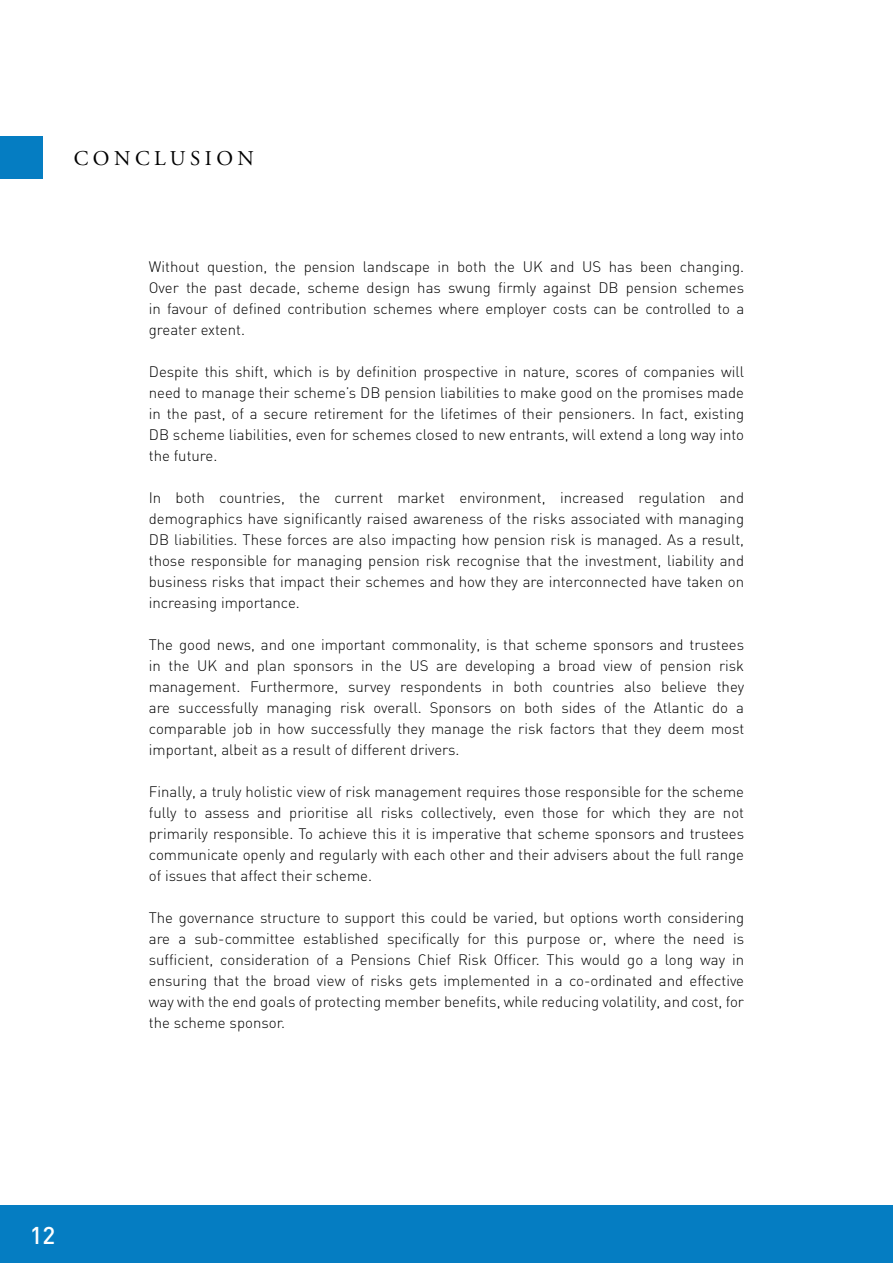
<style>
.page{position:relative;width:893px;height:1263px;background:#fff}
.page>*{position:absolute;margin:0;border:0;box-sizing:border-box;transform-origin:0 0}
.t1{font:500 24px "DIN";color:#fff}
.t2{font:21px "Adobe Garamond Pro";letter-spacing:.215em;color:#000}
.t3{font:15px/21px "DIN Light Alternate";color:#000;text-align:justify}
</style>
<div class="page">
<div style="left:0;top:136px;width:43px;height:43px;background:#057dc2"></div>
<div style="left:0;top:1205px;width:893px;height:58px;background:#057dc2"></div>
<h2 class="t2" style="left:74px;top:145px;width:20px">CON</h2>
<h2 class="t2" style="left:135px;top:145px;width:101px">CLUSION</h2>
<p class="t3" style="left:149px;top:256px;width:597px">Without question, the pension landscape in both the UK and US has been changing.<br>Over the past decade, scheme design has swung firmly against DB pension schemes in favour of defined contribution schemes where employer costs can be controlled to a greater extent.</p>
<p class="t3" style="left:149px;top:361px;width:597px">Despite this shift, which is by definition prospective in nature, scores of companies will need to manage their scheme’s DB pension liabilities to make good on the promises made in the past, of a secure retirement for the lifetimes of their pensioners. In fact, existing DB scheme liabilities, even for schemes closed to new entrants, will extend a long way into the future.</p>
<p class="t3" style="left:149px;top:487px;width:597px">In both countries, the current market environment, increased regulation and demographics have significantly raised awareness of the risks associated with managing DB liabilities. These forces are also impacting how pension risk is managed. As a result, those responsible for managing pension risk recognise that the investment, liability and business risks that impact their schemes and how they are interconnected have taken on increasing importance.</p>
<p class="t3" style="left:149px;top:634px;width:597px">The good news, and one important commonality, is that scheme sponsors and trustees in the UK and plan sponsors in the US are developing a broad view of pension risk management. Furthermore, survey respondents in both countries also believe they are successfully managing risk overall. Sponsors on both sides of the Atlantic do a comparable job in how successfully they manage the risk factors that they deem most important, albeit as a result of different drivers.</p>
<p class="t3" style="left:149px;top:781px;width:597px">Finally, a truly holistic view of risk management requires those responsible for the scheme fully to assess and prioritise all risks collectively, even those for which they are not primarily responsible. To achieve this it is imperative that scheme sponsors and trustees communicate openly and regularly with each other and their advisers about the full range of issues that affect their scheme.</p>
<p class="t3" style="left:149px;top:907px;width:597px">The governance structure to support this could be varied, but options worth considering are a sub-committee established specifically for this purpose or, where the need is sufficient, consideration of a Pensions Chief Risk Officer. This would go a long way in ensuring that the broad view of risks gets implemented in a co-ordinated and effective way with the end goals of protecting member benefits, while reducing volatility, and cost, for the scheme sponsor.</p>
<h1 class="t1" style="left:30px;top:1220px;width:27px">12</h1>
</div>
